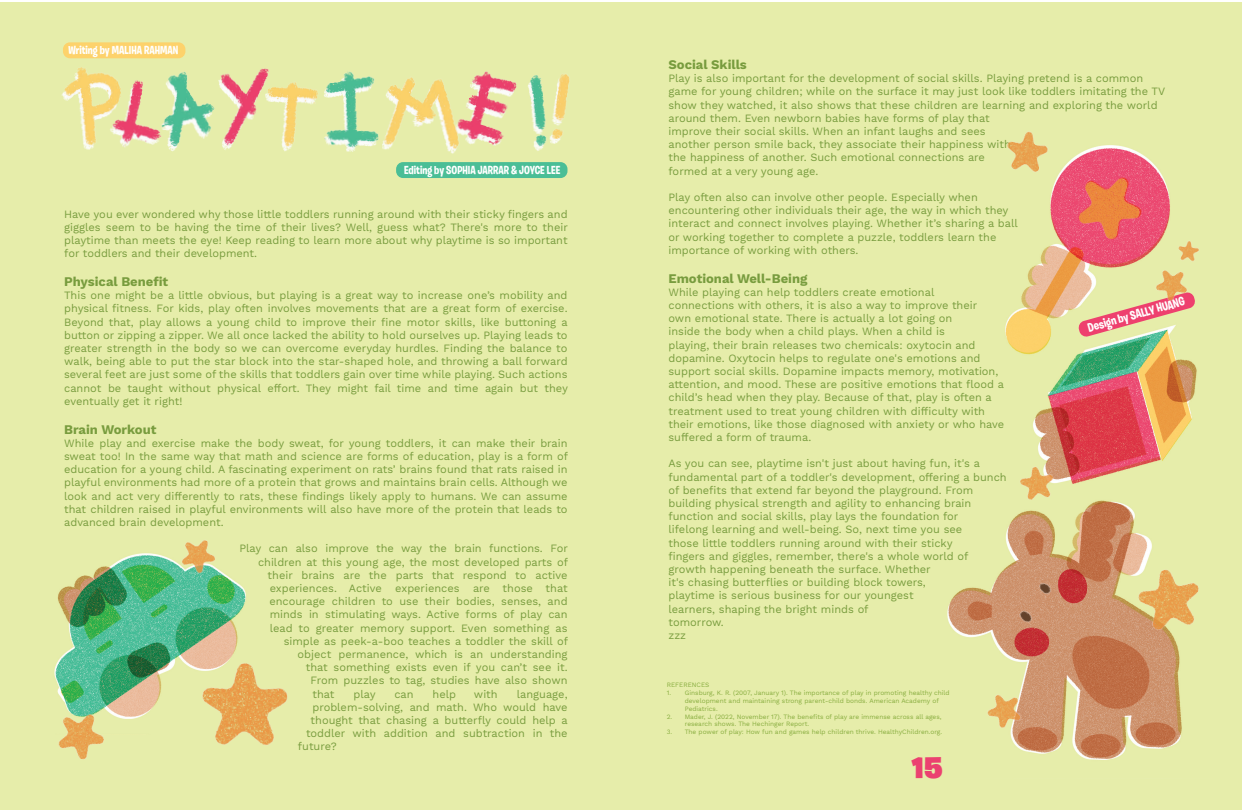
<style>
.page{position:relative;width:1242px;height:810px;background:#fff}
.page>*{position:absolute;margin:0;border:0;box-sizing:border-box;transform-origin:0 0}
.t1{font:900 30px "Burbank Big";color:#eb4170}
.t2{font:700 13px "Work Sans";color:#789c3e}
.t3{font:700 12.3px "Burbank Big";color:#fff;scale:.85 1}
.t4{font:700 11.7px "Burbank Big";color:#fff;scale:.85 1}
.t5{font:11px/13.2px "Work Sans";color:#789c3e}
.t6{font:6.5px/7.8px "Work Sans";color:#88ad3f}
</style>
<div class="page">
<div style="left:0;top:2px;width:1242px;height:808px;background:#e6edaa"></div>
<div style="left:63px;top:42px;width:122px;height:16px;background:#fdd26b;border-radius:7px"></div>
<div style="left:396px;top:162px;width:171px;height:16px;background:#4abe96;border-radius:7px"></div>
<svg style="left:1077px;top:145px;width:102px;height:615px"></svg>
<img style="left:1050px;top:153px;width:112px;height:90px">
<svg style="left:57px;top:553px;width:188px;height:82px"></svg>
<svg style="left:54px;top:635px;width:101px;height:83px;background:#67b489"></svg>
<img style="left:155px;top:615px;width:133px;height:130px">
<img style="left:54px;top:684px;width:83px;height:76px">
<img style="left:160px;top:540px;width:79px;height:56px">
<img style="left:1099px;top:527px;width:100px;height:148px">
<img style="left:1007px;top:132px;width:64px;height:62px">
<img style="left:61px;top:67px;width:508px;height:87px">
<hr style="left:935px;top:2px;width:1px;height:808px;background:#231f20">
<svg style="left:1051px;top:145px;width:122px;height:122px;background:#eb636f"></svg>
<div style="left:1006px;top:308px;width:46px;height:45px;background:#fcd169;border-radius:50%"></div>
<svg style="left:1021px;top:243px;width:176px;height:243px"></svg>
<svg style="left:948px;top:509px;width:149px;height:244px"></svg>
<img style="left:1002px;top:566px;width:64px;height:73px">
<img style="left:999px;top:443px;width:81px;height:81px">
<img style="left:1168px;top:230px;width:31px;height:42px">
<p class="t4" style="left:69px;top:43px;width:131px">Writing by MALIHA RAHMAN</p>
<p class="t4" style="left:404px;top:163px;width:185px">Editing by SOPHIA JARRAR &amp; JOYCE LEE</p>
<p class="t5" style="left:64px;top:208px;width:505px;text-align:justify">Have you ever wondered why those little toddlers running around with their sticky fingers and giggles seem to be having the time of their lives? Well, guess what? There's more to their playtime than meets the eye! Keep reading to learn more about why playtime is so important for toddlers and their development.</p>
<p class="t2" style="left:64px;top:274px;width:106px">Physical Benefit</p>
<p class="t5" style="left:64px;top:289px;width:505px;text-align:justify">This one might be a little obvious, but playing is a great way to increase one’s mobility and physical fitness. For kids, play often involves movements that are a great form of exercise.<br>Beyond that, play allows a young child to improve their fine motor skills, like buttoning a button or zipping a zipper. We all once lacked the ability to hold ourselves up. Playing leads to greater strength in the body so we can overcome everyday hurdles. Finding the balance to walk, being able to put the star block into the star-shaped hole, and throwing a ball forward several feet are just some of the skills that toddlers gain over time while playing. Such actions cannot be taught without physical effort. They might fail time and time again but they eventually get it right!</p>
<p class="t2" style="left:64px;top:422px;width:94px">Brain Workout</p>
<p class="t5" style="left:64px;top:437px;width:505px;text-align:justify">While play and exercise make the body sweat, for young toddlers, it can make their brain sweat too! In the same way that math and science are forms of education, play is a form of education for a young child. A fascinating experiment on rats’ brains found that rats raised in playful environments had more of a protein that grows and maintains brain cells. Although we look and act very differently to rats, these findings likely apply to humans. We can assume that children raised in playful environments will also have more of the protein that leads to advanced brain development.</p>
<p class="t5" style="left:240px;top:543px;width:330px">Play can also improve the way the brain functions. For</p>
<p class="t5" style="left:258px;top:556px;width:312px">children at this young age, the most developed parts of</p>
<p class="t5" style="left:268px;top:569px;width:301px">their brains are the parts that respond to active</p>
<p class="t5" style="left:270px;top:582px;width:299px">experiences. Active experiences are those that</p>
<p class="t5" style="left:269px;top:595px;width:300px">encourage children to use their bodies, senses, and</p>
<p class="t5" style="left:270px;top:609px;width:299px">minds in stimulating ways. Active forms of play can</p>
<p class="t5" style="left:270px;top:622px;width:299px">lead to greater memory support. Even something as</p>
<p class="t5" style="left:284px;top:635px;width:286px">simple as peek-a-boo teaches a toddler the skill of</p>
<p class="t5" style="left:298px;top:648px;width:272px">object permanence, which is an understanding</p>
<p class="t5" style="left:306px;top:661px;width:263px">that something exists even if you can’t see it.</p>
<p class="t5" style="left:311px;top:675px;width:259px">From puzzles to tag, studies have also shown</p>
<p class="t5" style="left:312px;top:688px;width:24px">that</p>
<p class="t5" style="left:353px;top:688px;width:24px">play</p>
<p class="t5" style="left:394px;top:688px;width:21px">can</p>
<p class="t5" style="left:433px;top:688px;width:25px">help</p>
<p class="t5" style="left:474px;top:688px;width:25px">with</p>
<p class="t5" style="left:517px;top:688px;width:52px">language,</p>
<p class="t5" style="left:312px;top:701px;width:257px">problem-solving, and math. Who would have</p>
<p class="t5" style="left:311px;top:714px;width:259px">thought that chasing a butterfly could help a</p>
<p class="t5" style="left:306px;top:727px;width:263px">toddler with addition and subtraction in the</p>
<p class="t5" style="left:298px;top:741px;width:40px">future?</p>
<p class="t2" style="left:668px;top:57px;width:80px">Social Skills</p>
<p class="t5" style="left:668px;top:72px;width:498px">Play is also important for the development of social skills. Playing pretend is a common game for young children; while on the surface it may just look like toddlers imitating the TV show they watched, it also shows that these children are learning and exploring the world around them. Even newborn babies have forms of play that<br>improve their social skills. When an infant laughs and sees<br>another person smile back, they associate their happiness with<br>the happiness of another. Such emotional connections are<br>formed at a very young age.</p>
<p class="t5" style="left:668px;top:191px;width:351px">Play often also can involve other people. Especially when encountering other individuals their age, the way in which they interact and connect involves playing. Whether it’s sharing a ball or working together to complete a puzzle, toddlers learn the importance of working with others.</p>
<p class="t2" style="left:668px;top:271px;width:140px">Emotional Well-Being</p>
<p class="t5" style="left:668px;top:286px;width:337px">While playing can help toddlers create emotional<br>connections with others, it is also a way to improve their<br>own emotional state. There is actually a lot going on<br>inside the body when a child plays. When a child is<br>playing, their brain releases two chemicals: oxytocin and dopamine. Oxytocin helps to regulate one's emotions and support social skills. Dopamine impacts memory, motivation, attention, and mood. These are positive emotions that flood a child’s head when they play. Because of that, play is often a treatment used to treat young children with difficulty with their emotions, like those diagnosed with anxiety or who have suffered a form of trauma.</p>
<p class="t5" style="left:668px;top:458px;width:340px">As you can see, playtime isn't just about having fun, it's a fundamental part of a toddler's development, offering a bunch of benefits that extend far beyond the playground. From building physical strength and agility to enhancing brain function and social skills, play lays the foundation for<br>lifelong learning and well-being. So, next time you see<br>those little toddlers running around with their sticky<br>fingers and giggles, remember, there's a whole world of growth happening beneath the surface. Whether<br>it's chasing butterflies or building block towers,<br>playtime is serious business for our youngest<br>learners, shaping the bright minds of<br>tomorrow.<br>zzz</p>
<p class="t3" style="left:1086px;top:320px;width:119px;rotate:-15deg">Design by SALLY HUANG</p>
<p class="t6" style="left:667px;top:681px;width:44px">REFERENCES</p>
<p class="t6" style="left:685px;top:689px;width:266px;text-indent:-18px">1. Ginsburg, K. R. (2007, January 1). The importance of play in promoting healthy child development and maintaining strong parent-child bonds. American Academy of<br>Pediatrics.</p>
<p class="t6" style="left:685px;top:713px;width:258px;text-indent:-18px">2. Mader, J. (2022, November 17). The benefits of play are immense across all ages, research shows. The Hechinger Report.</p>
<p class="t6" style="left:667px;top:728px;width:277px">3. The power of play: How fun and games help children thrive. HealthyChildren.org.</p>
<p class="t1" style="left:912px;top:749px;width:32px">15</p>
</div>
